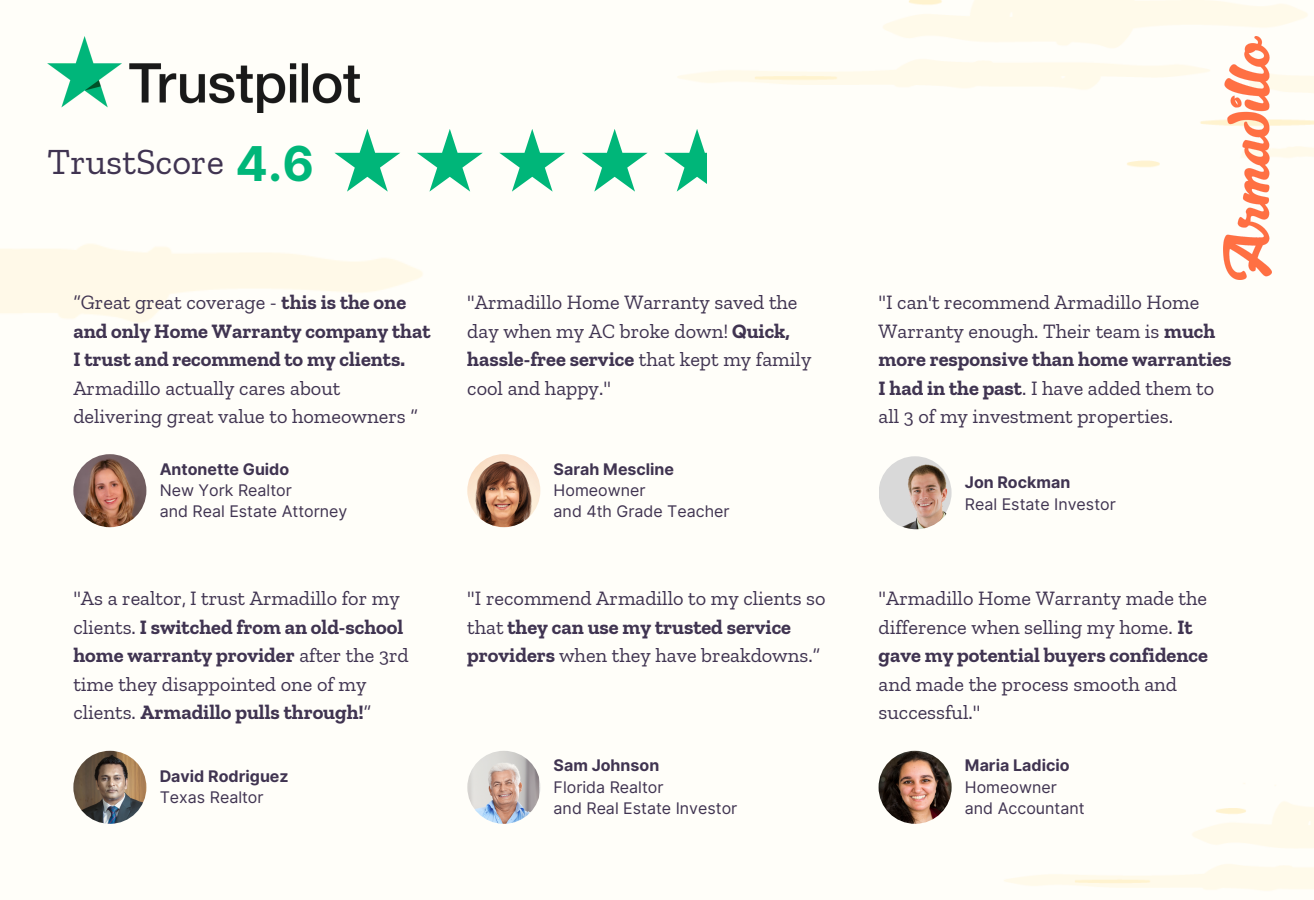
<style>
.page{position:relative;width:1314px;height:900px;background:#fffef9}
.page>*{position:absolute;margin:0;border:0;box-sizing:border-box;transform-origin:0 0}
.t1{font:36.8px "Zilla Slab";color:#403451}
.t2{font:20.4px/28.4px "Zilla Slab";color:#403451}
.t3{font:700 20.4px/28.4px "Zilla Slab";color:#403451}
.t4{font:16px/21.4px "Inter";color:#403451}
.t5{font:700 16px "Inter";color:#403451}
.s1{font-family:"Inter";font-weight:700;font-size:48px;color:#00b679}
.s2{font-weight:400}
.s3{font-weight:700}
</style>
<div class="page">
<img style="left:678px;top:0;width:636px;height:167px">
<img style="left:1224px;top:37px;width:48px;height:243px">
<img style="left:48px;top:36px;width:312px;height:77px">
<img style="left:73px;top:751px;width:73px;height:73px;border-radius:50%">
<img style="left:467px;top:751px;width:73px;height:73px;border-radius:50%">
<img style="left:879px;top:751px;width:73px;height:73px;border-radius:50%">
<img style="left:73px;top:454px;width:73px;height:73px;border-radius:50%">
<img style="left:467px;top:454px;width:73px;height:73px;border-radius:50%">
<img style="left:879px;top:454px;width:75px;height:75px;border-radius:50%">
<svg style="left:334px;top:129px;width:66px;height:63px"></svg>
<svg style="left:417px;top:129px;width:66px;height:63px"></svg>
<svg style="left:499px;top:129px;width:66px;height:63px"></svg>
<svg style="left:582px;top:129px;width:66px;height:63px"></svg>
<svg style="left:664px;top:129px;width:43px;height:63px"></svg>
<div style="left:707px;top:113px;width:29px;height:103px;background:#fffef9"></div>
<h1 class="t1" style="left:48px;top:140px;width:268px">TrustScore <span class="s1">4.6</span></h1>
<p class="t3" style="left:73px;top:288px;width:359px"><span class="s2">“Great great coverage -</span> this is the one and only Home Warranty company that<br>I trust and recommend to my clients.</p>
<p class="t2" style="left:73px;top:374px;width:346px">Armadillo actually cares about delivering great value to homeowners “</p>
<p class="t5" style="left:160px;top:459px;width:131px">Antonette Guido</p>
<p class="t4" style="left:160px;top:480px;width:189px">New York Realtor<br>and Real Estate Attorney</p>
<p class="t2" style="left:73px;top:584px;width:337px">"As a realtor, I trust Armadillo for my clients. <span class="s3">I switched from an old-school home warranty provider</span> after the 3rd time they disappointed one of my clients. <span class="s3">Armadillo pulls through!</span>”</p>
<p class="t5" style="left:160px;top:767px;width:130px">David Rodriguez</p>
<p class="t4" style="left:160px;top:787px;width:105px">Texas Realtor</p>
<p class="t2" style="left:467px;top:288px;width:346px">"Armadillo Home Warranty saved the day when my AC broke down! <span class="s3">Quick, hassle-free service</span> that kept my family cool and happy."</p>
<p class="t5" style="left:554px;top:459px;width:122px">Sarah Mescline</p>
<p class="t4" style="left:554px;top:480px;width:178px">Homeowner<br>and 4th Grade Teacher</p>
<p class="t2" style="left:467px;top:584px;width:360px">"I recommend Armadillo to my clients so that <span class="s3">they can use my trusted service providers</span> when they have breakdowns.”</p>
<p class="t5" style="left:554px;top:756px;width:107px">Sam Johnson</p>
<p class="t4" style="left:554px;top:776px;width:185px">Florida Realtor<br>and Real Estate Investor</p>
<p class="t2" style="left:879px;top:288px;width:355px">"I can't recommend Armadillo Home Warranty enough. Their team is <span class="s3">much more responsive than home warranties I had in the past</span>. I have added them to all 3 of my investment properties.</p>
<p class="t5" style="left:965px;top:473px;width:107px">Jon Rockman</p>
<p class="t4" style="left:965px;top:493px;width:152px">Real Estate Investor</p>
<p class="t2" style="left:879px;top:584px;width:331px">"Armadillo Home Warranty made the difference when selling my home. <span class="s3">It gave my potential buyers confidence</span></p>
<p class="t2" style="left:879px;top:669px;width:300px">and made the process smooth and successful."</p>
<p class="t5" style="left:965px;top:756px;width:106px">Maria Ladicio</p>
<p class="t4" style="left:965px;top:776px;width:121px">Homeowner and Accountant</p>
</div>
